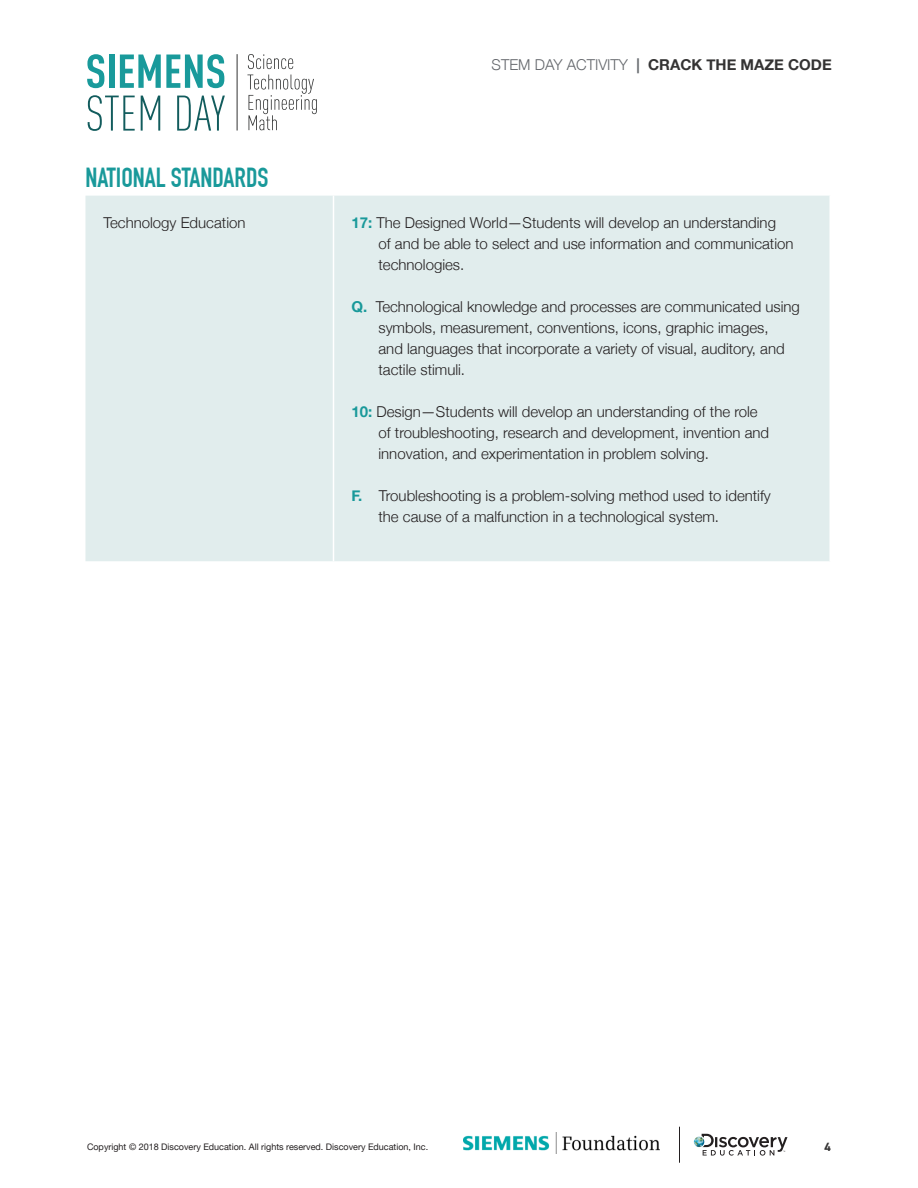
<style>
.page{position:relative;width:918px;height:1188px;background:#fff}
.page>*{position:absolute;margin:0;border:0;box-sizing:border-box;transform-origin:0 0}
.Subhead_1{font:700 27px "DIN Condensed";color:#19999a}
.Body_National_Standa{font:300 15px/21px "Helvetica Neue";color:#231f20}
.Body{font:700 15px "Helvetica Neue";color:#343333}
.Body-2{font:300 15px "Helvetica Neue";color:#231f20}
.t1{font:700 12px "DIN2014";color:#343333}
.t2{font:9px "Helvetica Neue LT Pro";color:#231f20}
.s1{font-weight:300;color:#63666b}
.s2{color:#63666b}
.s3{font-weight:700;color:#19999a}
</style>
<div class="page">
<svg style="left:694px;top:1134px;width:94px;height:22px"></svg>
<hr style="left:679px;top:1127px;width:1px;height:36px;background:#231f20">
<svg style="left:87px;top:54px;width:17px;height:34px"></svg>
<div style="left:109px;top:55px;width:5px;height:33px;background:#199a9b"></div>
<svg style="left:120px;top:54px;width:104px;height:34px"></svg>
<svg style="left:88px;top:95px;width:47px;height:36px"></svg>
<svg style="left:141px;top:96px;width:19px;height:35px"></svg>
<svg style="left:177px;top:96px;width:48px;height:35px"></svg>
<svg style="left:248px;top:54px;width:45px;height:15px"></svg>
<svg style="left:247px;top:75px;width:70px;height:55px"></svg>
<hr style="left:237px;top:54px;width:1px;height:77px;background:#323333">
<img style="left:464px;top:1133px;width:195px;height:21px">
<div style="left:86px;top:196px;width:744px;height:365px;background:#e1eded"></div>
<hr style="left:333px;top:196px;width:1px;height:365px;background:#fff">
<p class="Body" style="left:492px;top:53px;width:342px"><span class="s1">STEM DAY ACTIVITY</span> <span class="s2">|</span> CRACK THE MAZE CODE</p>
<p class="Subhead_1" style="left:86px;top:161px;width:185px">NATIONAL STANDARDS</p>
<p class="Body-2" style="left:104px;top:211px;width:144px">Technology Education</p>
<p class="Body_National_Standa" style="left:378px;top:211px;width:417px;text-indent:-27px"><span class="s3">17:</span> The Designed World—Students will develop an understanding<br>of and be able to select and use information and communication technologies.</p>
<p class="Body_National_Standa" style="left:378px;top:295px;width:423px;text-indent:-27px"><span class="s3">Q.</span> Technological knowledge and processes are communicated using symbols, measurement, conventions, icons, graphic images,<br>and languages that incorporate a variety of visual, auditory, and tactile stimuli.</p>
<p class="Body_National_Standa" style="left:378px;top:400px;width:392px;text-indent:-27px"><span class="s3">10:</span> Design—Students will develop an understanding of the role of troubleshooting, research and development, invention and innovation, and experimentation in problem solving.</p>
<p class="Body_National_Standa" style="left:378px;top:484px;width:394px;text-indent:-27px"><span class="s3">F.</span> Troubleshooting is a problem-solving method used to identify the cause of a malfunction in a technological system.</p>
<p class="t2" style="left:87px;top:1141px;width:343px">Copyright © 2018 Discovery Education. All rights reserved. Discovery Education, Inc.</p>
<p class="t1" style="left:825px;top:1139px;width:8px">4</p>
</div>
